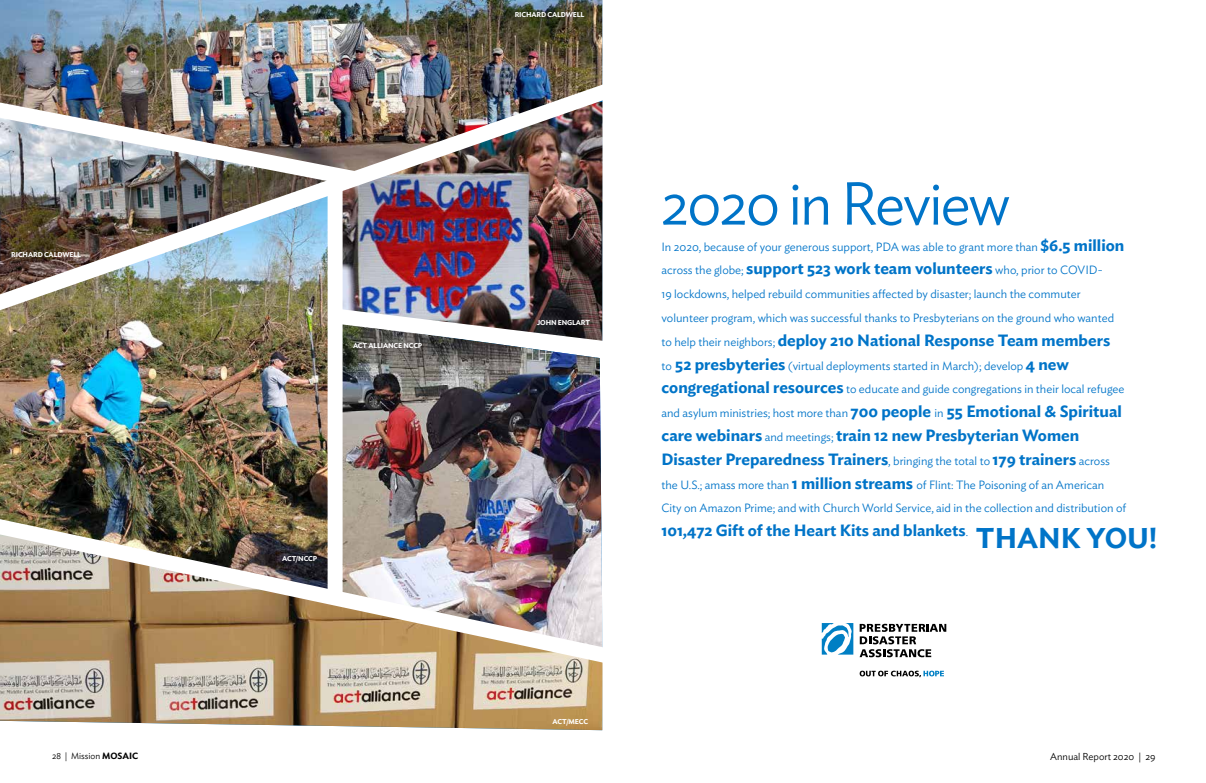
<style>
.page{position:relative;width:1206px;height:783px;background:#fff}
.page>*{position:absolute;margin:0;border:0;box-sizing:border-box;transform-origin:0 0}
.t1{font:300 60px "Ideal Sans";letter-spacing:-.035em;color:#0074c8}
.t2{font:600 28.4px "Ideal Sans";color:#0074c8}
.t3{font:600 16.2px/23.8px "Ideal Sans";color:#0074c8}
.t4{font:300 11.9px/23.8px "Ideal Sans";color:#0074c8}
.t5{font:300 10px "Ideal Sans";color:#000}
.t6{font:300 9px "Ideal Sans";color:#000}
.t7{font:600 7px "Ideal Sans";letter-spacing:-.02em;color:#fff}
.s1{font-weight:600;font-size:16.2px}
.s2{font-weight:300;font-size:11.9px}
.s3{font-weight:600}
</style>
<div class="page">
<img style="left:0;top:674px;width:603px;height:56px">
<img style="left:0;top:354px;width:328px;height:150px">
<img style="left:343px;top:367px;width:259px;height:137px">
<img style="left:0;top:0;width:603px;height:69px">
<svg style="left:822px;top:623px;width:31px;height:32px"></svg>
<svg style="left:860px;top:624px;width:86px;height:33px"></svg>
<svg style="left:860px;top:671px;width:84px;height:6px"></svg>
<img style="left:0;top:69px;width:603px;height:285px">
<img style="left:0;top:70px;width:372px;height:126px">
<img style="left:317px;top:299px;width:286px;height:68px">
<img style="left:0;top:504px;width:603px;height:170px">
<div style="left:328px;top:171px;width:15px;height:424px;background:#fff"></div>
<p class="t7" style="left:11px;top:249px;width:71px">RICHARD CALDWELL</p>
<p class="t7" style="left:353px;top:340px;width:71px">ACT ALLIANCE NCCP</p>
<p class="t7" style="left:282px;top:553px;width:36px">ACT/NCCP</p>
<p class="t7" style="left:515px;top:9px;width:71px">RICHARD CALDWELL</p>
<p class="t7" style="left:537px;top:317px;width:54px">JOHN ENGLART</p>
<p class="t7" style="left:553px;top:716px;width:37px">ACT/MECC</p>
<h1 class="t1" style="left:661px;top:158px;width:351px">2020 in Review</h1>
<p class="t4" style="left:661px;top:234px;width:464px">In 2020, because of your generous support, PDA was able to grant more than <span class="s1">$6.5 million </span>across the globe; <span class="s1">support 523 work team volunteers</span> who, prior to COVID-<br>19 lockdowns, helped rebuild communities affected by disaster; launch the commuter volunteer program, which was successful thanks to Presbyterians on the ground who wanted</p>
<h3 class="t3" style="left:661px;top:327px;width:450px"><span class="s2">to help their neighbors;</span> deploy 210 National Response Team members</h3>
<p class="t4" style="left:661px;top:353px;width:465px">to <span class="s1">52 presbyteries</span> (virtual deployments started in March); develop <span class="s1">4 new congregational resources</span> to educate and guide congregations in their local refugee and asylum ministries; host more than <span class="s1">700 people</span> in <span class="s1">55 Emotional &amp; Spiritual</span></p>
<h3 class="t3" style="left:661px;top:422px;width:450px">care webinars <span class="s2">and meetings;</span> train 12 new Presbyterian Women<br>Disaster Preparedness Trainers<span class="s2">, bringing the total to</span> 179 trainers <span class="s2">across</span></h3>
<p class="t4" style="left:661px;top:472px;width:466px">the U.S.; amass more than <span class="s1">1 million streams</span> of Flint: The Poisoning of an American<br>City on Amazon Prime; and with Church World Service, aid in the collection and distribution of</p>
<h3 class="t3" style="left:661px;top:517px;width:308px">101,472 Gift of the Heart Kits and blankets<span class="s2">.</span></h3>
<h2 class="t2" style="left:976px;top:515px;width:183px">THANK YOU!</h2>
<p class="t6" style="left:52px;top:749px;width:88px">28 | Mission <span class="s3">MOSAIC</span></p>
<p class="t5" style="left:1050px;top:749px;width:107px">Annual Report 2020 | 29</p>
</div>
